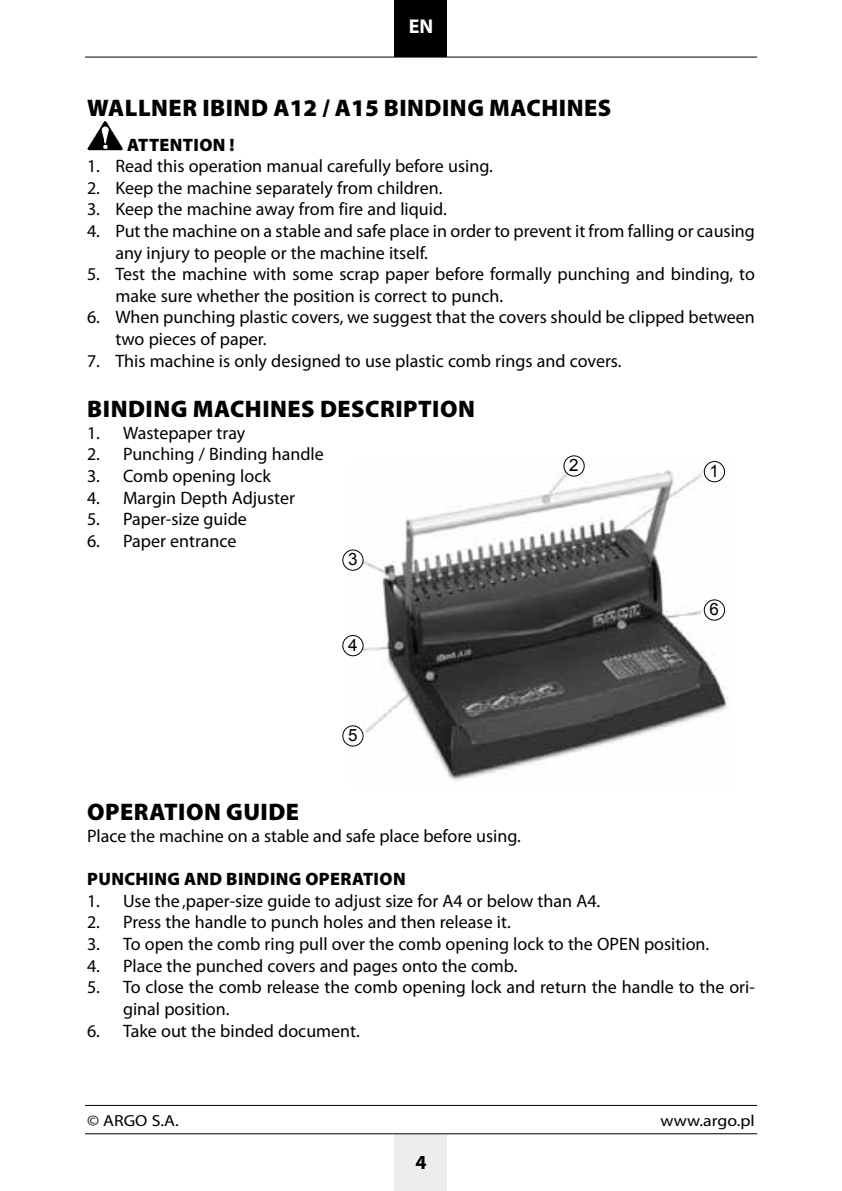
<style>
.page{position:relative;width:842px;height:1191px;background:#fff}
.page>*{position:absolute;margin:0;border:0;box-sizing:border-box;transform-origin:0 0}
.t1{font:900 24px "Myriad Pro";letter-spacing:.02em;color:#000}
.t2{font:700 20px "Myriad Pro";color:#fff}
.t3{font:700 20px "Myriad Pro";color:#000}
.t4{font:18px/21.6px "Myriad Pro";color:#000}
.t5{font:900 18px "Myriad Pro";letter-spacing:.02em;color:#000}
.t6{font:17px "Arial";color:#000}
.t7{font:16px "Myriad Pro";color:#000;scale:1.11 1}
</style>
<div class="page">
<div style="left:395px;top:1134px;width:52px;height:57px;background:#eceded"></div>
<div style="left:395px;top:0;width:52px;height:57px;background:#000"></div>
<hr style="left:85px;top:1105px;width:672px;height:1px;background:#000">
<hr style="left:85px;top:1133px;width:672px;height:1px;background:#000">
<hr style="left:85px;top:57px;width:672px;height:1px;background:#000">
<img style="left:350px;top:459px;width:378px;height:323px">
<div style="left:704px;top:461px;width:20px;height:21px;background:#fff;border-radius:50%"></div>
<div style="left:704px;top:461px;width:21px;height:21px;border:1px solid #000;border-radius:50%"></div>
<div style="left:704px;top:600px;width:20px;height:20px;background:#fff;border-radius:50%"></div>
<div style="left:704px;top:599px;width:21px;height:21px;border:1px solid #000;border-radius:50%"></div>
<div style="left:564px;top:456px;width:20px;height:20px;background:#fff;border-radius:50%"></div>
<div style="left:563px;top:455px;width:22px;height:21px;border:1px solid #000;border-radius:50%"></div>
<div style="left:343px;top:550px;width:20px;height:20px;background:#fff;border-radius:50%"></div>
<div style="left:342px;top:549px;width:22px;height:22px;border:1px solid #000;border-radius:50%"></div>
<div style="left:343px;top:635px;width:20px;height:21px;background:#fff;border-radius:50%"></div>
<div style="left:342px;top:635px;width:22px;height:21px;border:1px solid #000;border-radius:50%"></div>
<div style="left:343px;top:726px;width:20px;height:20px;background:#fff;border-radius:50%"></div>
<div style="left:342px;top:725px;width:22px;height:21px;border:1px solid #000;border-radius:50%"></div>
<img style="left:87px;top:121px;width:36px;height:30px">
<p class="t2" style="left:409px;top:14px;width:26px">EN</p>
<h1 class="t1" style="left:87px;top:95px;width:525px">WALLNER IBIND A12 / A15 BINDING MACHINES</h1>
<p class="t5" style="left:127px;top:134px;width:109px">ATTENTION !</p>
<p class="t4" style="left:87px;top:155px;width:407px">1. Read this operation manual carefully before using.</p>
<p class="t4" style="left:87px;top:177px;width:357px">2. Keep the machine separately from children.</p>
<p class="t4" style="left:87px;top:198px;width:361px">3. Keep the machine away from fire and liquid.</p>
<p class="t4" style="left:115px;top:220px;width:641px;text-indent:-28px">4. Put the machine on a stable and safe place in order to prevent it from falling or causing any injury to people or the machine itself.</p>
<p class="t4" style="left:115px;top:263px;width:641px;text-indent:-28px">5. Test the machine with some scrap paper before formally punching and binding, to make sure whether the position is correct to punch.</p>
<p class="t4" style="left:115px;top:306px;width:641px;text-indent:-28px">6. When punching plastic covers, we suggest that the covers should be clipped between two pieces of paper.</p>
<p class="t4" style="left:87px;top:349px;width:536px">7. This machine is only designed to use plastic comb rings and covers.</p>
<h1 class="t1" style="left:87px;top:395px;width:389px">BINDING MACHINES DESCRIPTION</h1>
<p class="t4" style="left:87px;top:421px;width:160px">1. Wastepaper tray</p>
<p class="t4" style="left:87px;top:443px;width:238px">2. Punching / Binding handle</p>
<p class="t4" style="left:87px;top:465px;width:185px">3. Comb opening lock</p>
<p class="t4" style="left:87px;top:486px;width:209px">4. Margin Depth Adjuster</p>
<p class="t4" style="left:87px;top:508px;width:161px">5. Paper-size guide</p>
<p class="t4" style="left:87px;top:529px;width:151px">6. Paper entrance</p>
<p class="t6" style="left:569px;top:454px;width:11px">2</p>
<p class="t6" style="left:709px;top:459px;width:11px">1</p>
<p class="t6" style="left:348px;top:548px;width:11px">3</p>
<p class="t6" style="left:348px;top:633px;width:11px">4</p>
<p class="t6" style="left:348px;top:724px;width:11px">5</p>
<p class="t6" style="left:709px;top:598px;width:11px">6</p>
<h1 class="t1" style="left:87px;top:798px;width:213px">OPERATION GUIDE</h1>
<p class="t4" style="left:87px;top:825px;width:435px">Place the machine on a stable and safe place before using.</p>
<p class="t5" style="left:87px;top:869px;width:320px">PUNCHING AND BINDING OPERATION</p>
<p class="t4" style="left:87px;top:889px;width:515px">1. Use the ‚paper-size guide to adjust size for A4 or below than A4.</p>
<p class="t4" style="left:87px;top:911px;width:425px">2. Press the handle to punch holes and then release it.</p>
<p class="t4" style="left:87px;top:933px;width:624px">3. To open the comb ring pull over the comb opening lock to the OPEN position.</p>
<p class="t4" style="left:87px;top:954px;width:432px">4. Place the punched covers and pages onto the comb.</p>
<p class="t4" style="left:123px;top:976px;width:633px;text-indent:-36px">5. To close the comb release the comb opening lock and return the handle to the ori&shy;ginal position.</p>
<p class="t4" style="left:87px;top:1019px;width:274px">6. Take out the binded document.</p>
<p class="t7" style="left:87px;top:1110px;width:84px">© ARGO S.A.</p>
<p class="t7" style="left:660px;top:1110px;width:86px">www.argo.pl</p>
<p class="t3" style="left:416px;top:1148px;width:13px">4</p>
</div>
